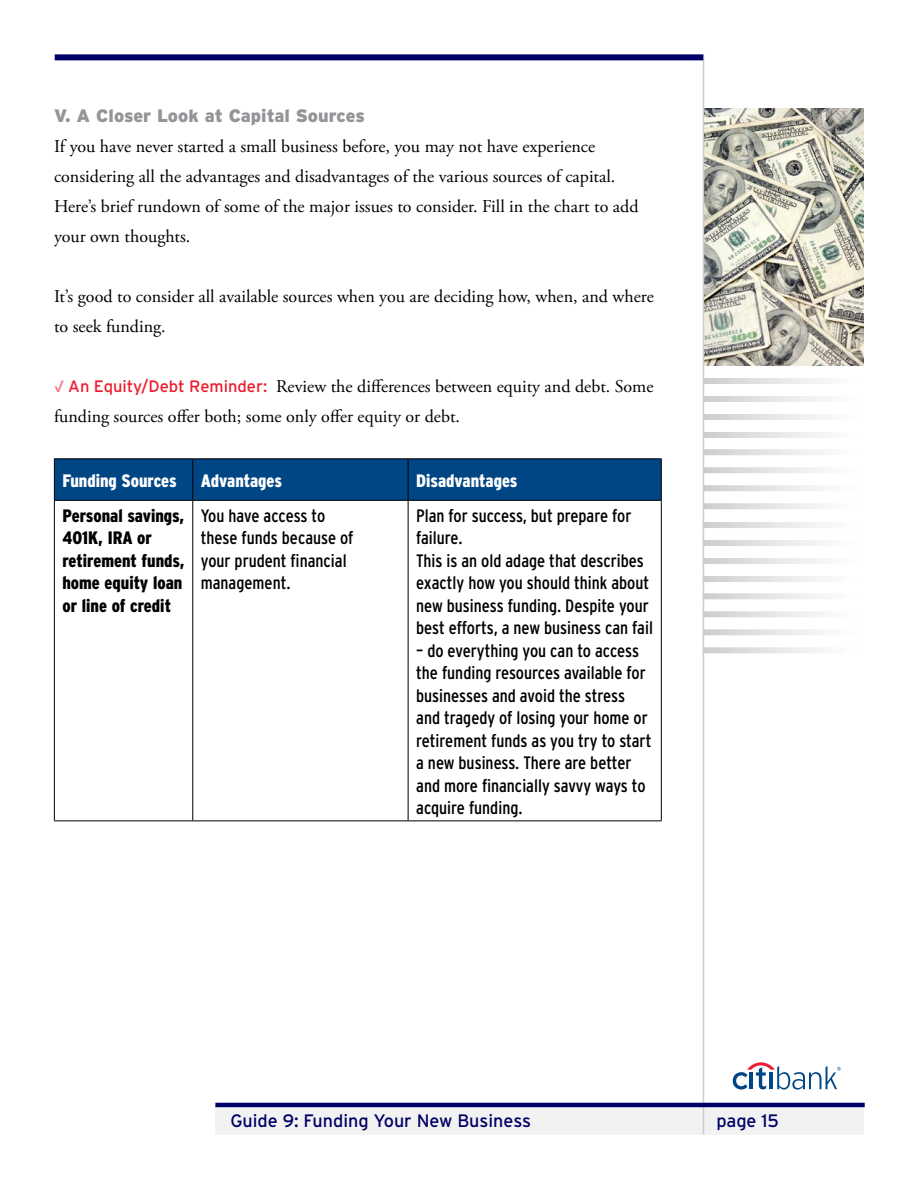
<style>
.page{position:relative;width:918px;height:1188px;background:#fff}
.page>*{position:absolute;margin:0;border:0;box-sizing:border-box;transform-origin:0 0}
.t1{font:condensed 18px/22.5px "Interstate";color:#000}
.t2{font:18px/30px "Adobe Garamond Pro";color:#000}
.t3{font:900 condensed 18px/22.5px "Interstate";color:#000}
.t4{font:900 condensed 18px "Interstate";color:#fff}
.t5{font:18px "Interstate";color:#006}
.t6{font:900 18px "Interstate";color:#939598}
.s1{font-family:"Interstate";font-size:16.5px;color:#f47681}
.s2{font-family:"Interstate";font-size:16.5px;color:#ed1b2d}
</style>
<div class="page">
<img style="left:704px;top:108px;width:160px;height:258px">
<div style="left:215px;top:1106px;width:649px;height:29px;background:#f2f2f2"></div>
<hr style="left:703px;top:54px;width:1px;height:1080px;background:#ccc">
<svg style="left:733px;top:1062px;width:108px;height:28px"></svg>
<hr style="left:215px;top:1103px;width:650px;height:4px;background:#006">
<div style="left:55px;top:54px;width:648px;height:6px;background:#006"></div>
<svg style="left:704px;top:522px;width:119px;height:6px"></svg>
<svg style="left:704px;top:540px;width:119px;height:6px"></svg>
<svg style="left:704px;top:558px;width:119px;height:6px"></svg>
<svg style="left:704px;top:576px;width:119px;height:6px"></svg>
<svg style="left:704px;top:593px;width:119px;height:6px"></svg>
<svg style="left:704px;top:611px;width:119px;height:6px"></svg>
<svg style="left:704px;top:629px;width:119px;height:6px"></svg>
<svg style="left:704px;top:647px;width:119px;height:6px"></svg>
<svg style="left:704px;top:378px;width:119px;height:6px"></svg>
<svg style="left:704px;top:396px;width:119px;height:6px"></svg>
<svg style="left:704px;top:414px;width:119px;height:6px"></svg>
<svg style="left:704px;top:432px;width:119px;height:6px"></svg>
<svg style="left:704px;top:449px;width:119px;height:6px"></svg>
<svg style="left:704px;top:467px;width:119px;height:6px"></svg>
<svg style="left:704px;top:485px;width:119px;height:6px"></svg>
<svg style="left:704px;top:503px;width:119px;height:6px"></svg>
<div style="left:55px;top:459px;width:606px;height:41px;background:#004685"></div>
<hr style="left:54px;top:458px;width:139px;height:1px;background:#000">
<hr style="left:54px;top:459px;width:1px;height:41px;background:#000">
<hr style="left:193px;top:458px;width:215px;height:1px;background:#000">
<hr style="left:192px;top:459px;width:1px;height:41px;background:#000">
<hr style="left:408px;top:458px;width:254px;height:1px;background:#000">
<hr style="left:408px;top:459px;width:1px;height:41px;background:#000">
<hr style="left:661px;top:459px;width:1px;height:41px;background:#000">
<hr style="left:54px;top:500px;width:139px;height:1px;background:#000">
<hr style="left:54px;top:501px;width:1px;height:319px;background:#000">
<hr style="left:193px;top:500px;width:215px;height:1px;background:#000">
<hr style="left:192px;top:501px;width:1px;height:319px;background:#000">
<hr style="left:408px;top:500px;width:254px;height:1px;background:#000">
<hr style="left:408px;top:501px;width:1px;height:319px;background:#000">
<hr style="left:661px;top:501px;width:1px;height:319px;background:#000">
<hr style="left:54px;top:820px;width:139px;height:1px;background:#000">
<hr style="left:193px;top:820px;width:215px;height:1px;background:#000">
<hr style="left:408px;top:820px;width:254px;height:1px;background:#000">
<p class="t6" style="left:54px;top:106px;width:312px">V. A Closer Look at Capital Sources</p>
<p class="t2" style="left:54px;top:132px;width:586px">If you have never started a small business before, you may not have experience considering all the advantages and disadvantages of the various sources of capital.<br>Here’s brief rundown of some of the major issues to consider. Fill in the chart to add your own thoughts.</p>
<p class="t2" style="left:54px;top:282px;width:601px">It’s good to consider all available sources when you are deciding how, when, and where to seek funding.</p>
<p class="t2" style="left:54px;top:372px;width:601px"><span class="s1">√</span> <span class="s2">An Equity/Debt Reminder:</span> Review the differences between equity and debt. Some funding sources offer both; some only offer equity or debt.</p>
<p class="t4" style="left:62px;top:471px;width:116px">Funding Sources</p>
<p class="t4" style="left:201px;top:471px;width:83px">Advantages</p>
<p class="t4" style="left:416px;top:471px;width:103px">Disadvantages</p>
<p class="t3" style="left:62px;top:504px;width:124px">Personal savings,<br>401K, IRA or retirement funds, home equity loan or line of credit</p>
<p class="t1" style="left:201px;top:504px;width:154px">You have access to these funds because of your prudent financial management.</p>
<p class="t1" style="left:416px;top:504px;width:238px">Plan for success, but prepare for failure.<br>This is an old adage that describes exactly how you should think about new business funding. Despite your best efforts, a new business can fail</p>
<p class="t1" style="left:416px;top:639px;width:237px">– do everything you can to access the funding resources available for businesses and avoid the stress and tragedy of losing your home or retirement funds as you try to start a new business. There are better and more financially savvy ways to acquire funding.</p>
<p class="t5" style="left:230px;top:1111px;width:302px">Guide 9: Funding Your New Business</p>
<p class="t5" style="left:716px;top:1111px;width:62px">page 15</p>
</div>
